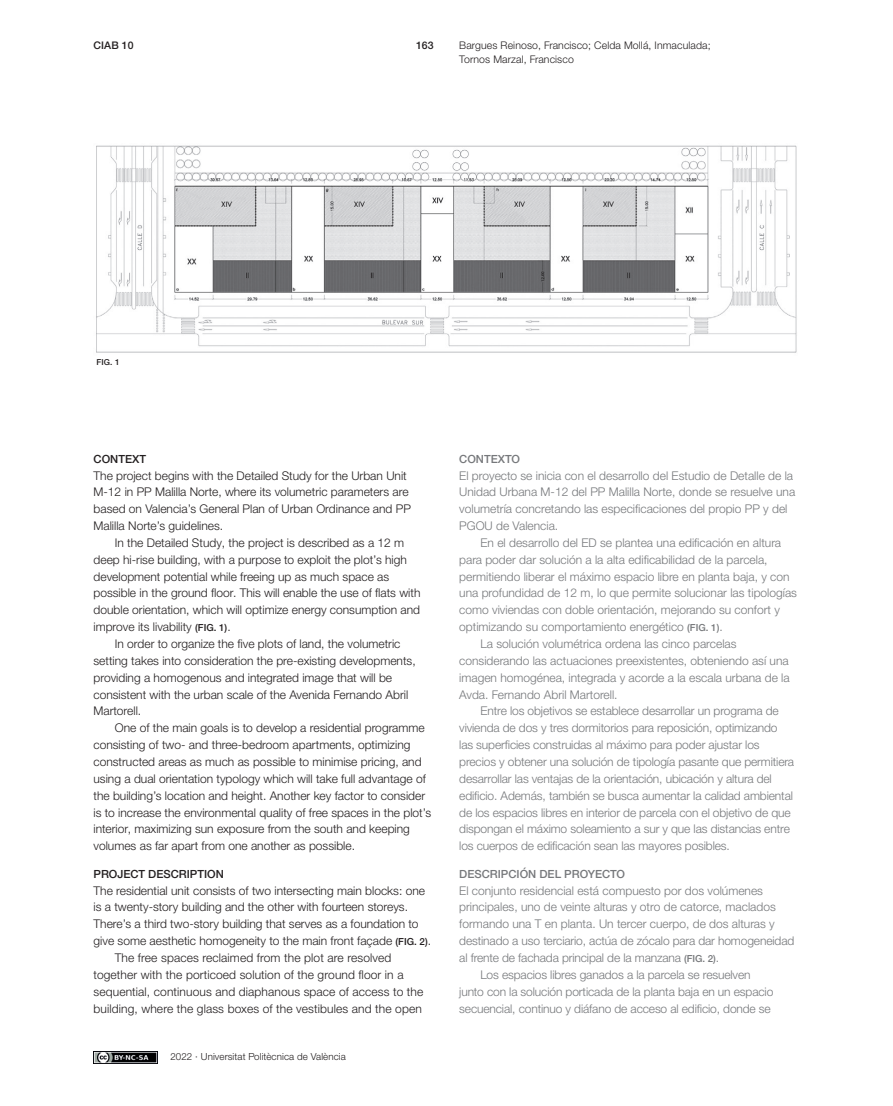
<style>
.page{position:relative;width:893px;height:1106px;background:#fff}
.page>*{position:absolute;margin:0;border:0;box-sizing:border-box;transform-origin:0 0}
.t1{font:300 12px/16.8px "Helvetica Neue LTW1 G";letter-spacing:-.01em;color:#76787b}
.t2{font:300 12px/16.8px "Helvetica Neue LTW1 G";color:#231f20}
.t3{font:500 11.25px "Helvetica Neue LTW1 G";color:#76787b}
.t4{font:500 11.25px "Helvetica Neue LTW1 G";color:#231f20}
.t5{font:300 10.5px/13.5px "Helvetica Neue LTW1 G";letter-spacing:.01em;color:#231f20}
.t6{font:500 10.5px "Helvetica Neue LTW1 G";letter-spacing:.01em;color:#231f20}
.t7{font:300 9.75px "Helvetica Neue LTW1 G";letter-spacing:.01em;color:#231f20}
.t8{font:500 8.25px "Helvetica Neue LTW1 G";color:#231f20}
.s1{font-weight:500;font-size:9.75px}
</style>
<div class="page">
<img style="left:94px;top:1051px;width:64px;height:12px">
<img style="left:96px;top:145px;width:701px;height:208px">
<p class="t6" style="left:94px;top:39px;width:42px">CIAB 10</p>
<p class="t6" style="left:416px;top:39px;width:19px">163</p>
<p class="t5" style="left:459px;top:39px;width:253px">Bargues Reinoso, Francisco; Celda Mollá, Inmaculada;<br>Tornos Marzal, Francisco</p>
<p class="t8" style="left:97px;top:357px;width:25px">FIG. 1</p>
<p class="t4" style="left:94px;top:452px;width:54px">CONTEXT</p>
<p class="t2" style="left:94px;top:467px;width:319px">The project begins with the Detailed Study for the Urban Unit M-12 in PP Malilla Norte, where its volumetric parameters are based on Valencia’s General Plan of Urban Ordinance and PP Malilla Norte’s guidelines.</p>
<p class="t2" style="left:115px;top:534px;width:291px">In the Detailed Study, the project is described as a 12 m</p>
<p class="t2" style="left:94px;top:551px;width:315px">deep hi-rise building, with a purpose to exploit the plot’s high</p>
<p class="t2" style="left:94px;top:568px;width:297px">development potential while freeing up as much space as</p>
<p class="t2" style="left:94px;top:585px;width:328px">possible in the ground floor. This will enable the use of flats with</p>
<p class="t2" style="left:94px;top:601px;width:328px">double orientation, which will optimize energy consumption and</p>
<p class="t2" style="left:94px;top:618px;width:139px">improve its livability <span class="s1">(FIG. 1)</span>.</p>
<p class="t2" style="left:115px;top:635px;width:287px">In order to organize the five plots of land, the volumetric</p>
<p class="t2" style="left:94px;top:652px;width:324px">setting takes into consideration the pre-existing developments,</p>
<p class="t2" style="left:94px;top:669px;width:300px">providing a homogenous and integrated image that will be</p>
<p class="t2" style="left:94px;top:686px;width:316px">consistent with the urban scale of the Avenida Fernando Abril</p>
<p class="t2" style="left:94px;top:702px;width:49px">Martorell.</p>
<p class="t2" style="left:115px;top:719px;width:311px">One of the main goals is to develop a residential programme</p>
<p class="t2" style="left:94px;top:736px;width:318px">consisting of two- and three-bedroom apartments, optimizing</p>
<p class="t2" style="left:94px;top:753px;width:330px">constructed areas as much as possible to minimise pricing, and</p>
<p class="t2" style="left:94px;top:770px;width:334px">using a dual orientation typology which will take full advantage of</p>
<p class="t2" style="left:94px;top:787px;width:333px">the building’s location and height. Another key factor to consider</p>
<p class="t2" style="left:94px;top:804px;width:339px">is to increase the environmental quality of free spaces in the plot’s</p>
<p class="t2" style="left:94px;top:820px;width:318px">interior, maximizing sun exposure from the south and keeping</p>
<p class="t2" style="left:94px;top:837px;width:263px">volumes as far apart from one another as possible.</p>
<p class="t4" style="left:94px;top:867px;width:132px">PROJECT DESCRIPTION</p>
<p class="t2" style="left:94px;top:881px;width:333px">The residential unit consists of two intersecting main blocks: one</p>
<p class="t2" style="left:94px;top:898px;width:316px">is a twenty-story building and the other with fourteen storeys.</p>
<p class="t2" style="left:94px;top:915px;width:327px">There’s a third two-story building that serves as a foundation to</p>
<p class="t2" style="left:94px;top:932px;width:339px">give some aesthetic homogeneity to the main front façade <span class="s1">(FIG. 2)</span>.</p>
<p class="t2" style="left:115px;top:949px;width:278px">The free spaces reclaimed from the plot are resolved</p>
<p class="t2" style="left:94px;top:966px;width:312px">together with the porticoed solution of the ground floor in a</p>
<p class="t2" style="left:94px;top:983px;width:331px">sequential, continuous and diaphanous space of access to the</p>
<p class="t2" style="left:94px;top:999px;width:330px">building, where the glass boxes of the vestibules and the open</p>
<p class="t7" style="left:170px;top:1050px;width:177px">2022 · Universitat Politècnica de València</p>
<p class="t3" style="left:459px;top:452px;width:62px">CONTEXTO</p>
<p class="t1" style="left:459px;top:467px;width:338px">El proyecto se inicia con el desarrollo del Estudio de Detalle de la Unidad Urbana M-12 del PP Malilla Norte, donde se resuelve una volumetría concretando las especificaciones del propio PP y del PGOU de Valencia.</p>
<p class="t1" style="left:480px;top:534px;width:302px">En el desarrollo del ED se plantea una edificación en altura</p>
<p class="t1" style="left:459px;top:551px;width:310px">para poder dar solución a la alta edificabilidad de la parcela,</p>
<p class="t1" style="left:459px;top:568px;width:332px">permitiendo liberar el máximo espacio libre en planta baja, y con</p>
<p class="t1" style="left:459px;top:585px;width:339px">una profundidad de 12 m, lo que permite solucionar las tipologías</p>
<p class="t1" style="left:459px;top:601px;width:322px">como viviendas con doble orientación, mejorando su confort y</p>
<p class="t1" style="left:459px;top:618px;width:265px">optimizando su comportamiento energético <span class="s1">(FIG. 1)</span>.</p>
<p class="t1" style="left:480px;top:635px;width:258px">La solución volumétrica ordena las cinco parcelas</p>
<p class="t1" style="left:459px;top:652px;width:331px">considerando las actuaciones preexistentes, obteniendo así una</p>
<p class="t1" style="left:459px;top:669px;width:332px">imagen homogénea, integrada y acorde a la escala urbana de la</p>
<p class="t1" style="left:459px;top:686px;width:160px">Avda. Fernando Abril Martorell.</p>
<p class="t1" style="left:480px;top:702px;width:300px">Entre los objetivos se establece desarrollar un programa de</p>
<p class="t1" style="left:459px;top:719px;width:320px">vivienda de dos y tres dormitorios para reposición, optimizando</p>
<p class="t1" style="left:459px;top:736px;width:302px">las superficies construidas al máximo para poder ajustar los</p>
<p class="t1" style="left:459px;top:753px;width:336px">precios y obtener una solución de tipología pasante que permitiera</p>
<p class="t1" style="left:459px;top:770px;width:314px">desarrollar las ventajas de la orientación, ubicación y altura del</p>
<p class="t1" style="left:459px;top:787px;width:335px">edificio. Además, también se busca aumentar la calidad ambiental</p>
<p class="t1" style="left:459px;top:804px;width:333px">de los espacios libres en interior de parcela con el objetivo de que</p>
<p class="t1" style="left:459px;top:820px;width:332px">dispongan el máximo soleamiento a sur y que las distancias entre</p>
<p class="t1" style="left:459px;top:837px;width:272px">los cuerpos de edificación sean las mayores posibles.</p>
<p class="t3" style="left:459px;top:867px;width:167px">DESCRIPCIÓN DEL PROYECTO</p>
<p class="t1" style="left:459px;top:881px;width:305px">El conjunto residencial está compuesto por dos volúmenes</p>
<p class="t1" style="left:459px;top:898px;width:318px">principales, uno de veinte alturas y otro de catorce, maclados</p>
<p class="t1" style="left:459px;top:915px;width:317px">formando una T en planta. Un tercer cuerpo, de dos alturas y</p>
<p class="t1" style="left:459px;top:932px;width:337px">destinado a uso terciario, actúa de zócalo para dar homogeneidad</p>
<p class="t1" style="left:459px;top:949px;width:261px">al frente de fachada principal de la manzana <span class="s1">(FIG. 2)</span>.</p>
<p class="t1" style="left:480px;top:966px;width:272px">Los espacios libres ganados a la parcela se resuelven</p>
<p class="t1" style="left:459px;top:983px;width:316px">junto con la solución porticada de la planta baja en un espacio</p>
<p class="t1" style="left:459px;top:999px;width:313px">secuencial, continuo y diáfano de acceso al edificio, donde se</p>
</div>
